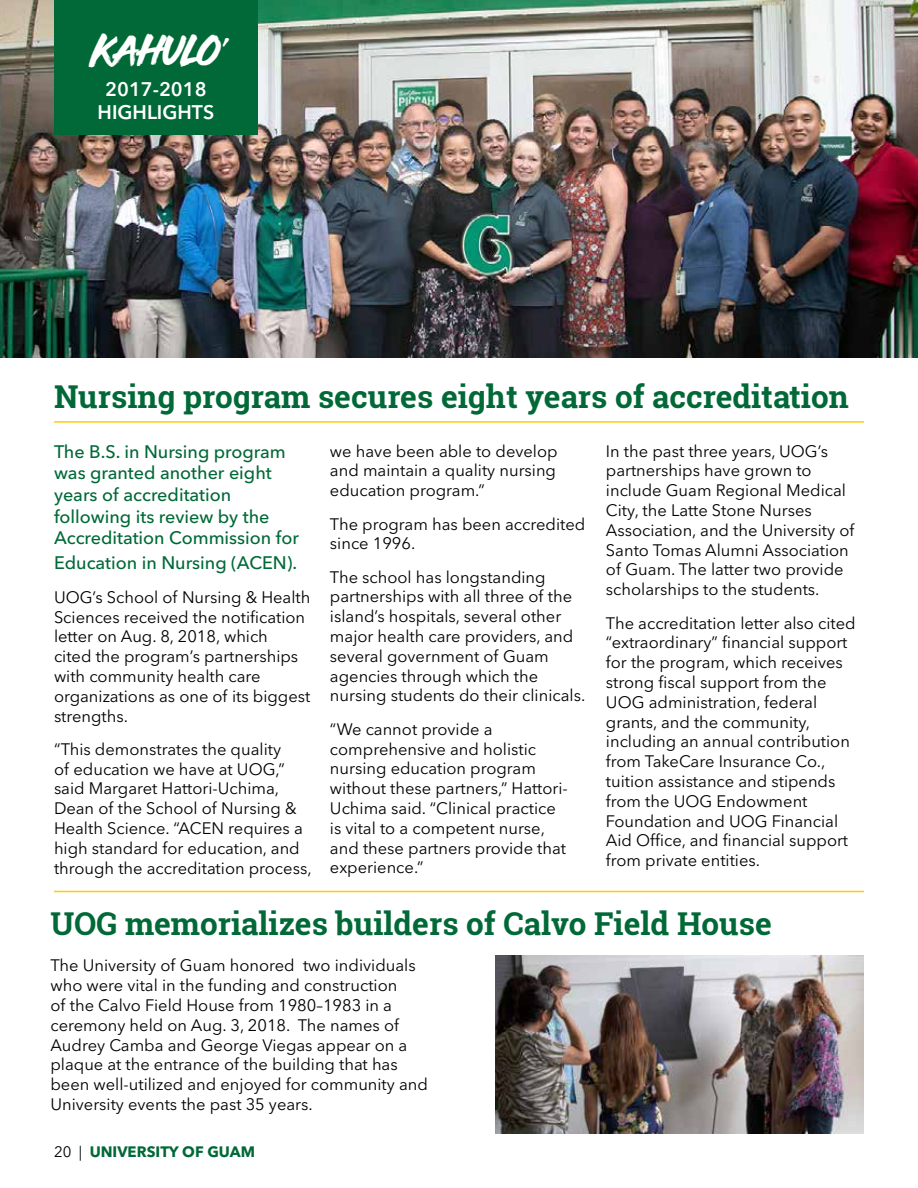
<style>
.page{position:relative;width:918px;height:1188px;background:#fff}
.page>*{position:absolute;margin:0;border:0;box-sizing:border-box;transform-origin:0 0}
.t1{font:39px "Third Rail";letter-spacing:-.04em;color:#fff}
.t2{font:700 31.5px "Roboto Slab";color:#006937}
.t3{font:600 19.5px/23.4px "Avenir Next LT Pro";color:#fff;text-align:center}
.t4{font:500 18px/21.6px "Avenir Next LT Pro";color:#006937}
.t5{font:16.5px/19.8px "Avenir Next LT Pro";color:#000}
.t6{font:700 15px "Avenir Next LT Pro";color:#006937}
.s1{font-family:"Bradley Hand ITCTT";font-weight:700}
.s2{font-weight:400;color:#000}
</style>
<div class="page">
<img style="left:0;top:0;width:918px;height:357px">
<div style="left:54px;top:0;width:204px;height:135px;background:#006937"></div>
<hr style="left:54px;top:421px;width:810px;height:2px;background:#ffcd00">
<hr style="left:54px;top:891px;width:810px;height:1px;background:#ffcd00">
<img style="left:496px;top:956px;width:368px;height:178px">
<h1 class="t1" style="left:91px;top:33px;width:140px">KAHULO<span class="s1">’</span></h1>
<p class="t3" style="left:98px;top:77px;width:118px">2017-2018<br>HIGHLIGHTS</p>
<h2 class="t2" style="left:54px;top:375px;width:796px">Nursing program secures eight years of accreditation</h2>
<p class="t4" style="left:54px;top:441px;width:246px">The B.S. in Nursing program was granted another eight years of accreditation following its review by the<br>Accreditation Commission for</p>
<p class="t4" style="left:54px;top:552px;width:245px">Education in Nursing (ACEN).</p>
<p class="t5" style="left:54px;top:587px;width:258px">UOG’s School of Nursing &amp; Health<br>Sciences received the notification letter on Aug. 8, 2018, which<br>cited the program’s partnerships with community health care organizations as one of its biggest strengths.</p>
<p class="t5" style="left:54px;top:739px;width:259px">“This demonstrates the quality<br>of education we have at UOG,” said Margaret Hattori-Uchima,<br>Dean of the School of Nursing &amp;<br>Health Science. “ACEN requires a high standard for education, and through the accreditation process,</p>
<p class="t5" style="left:330px;top:441px;width:229px;text-align:justify">we have been able to develop and maintain a quality nursing education program.”</p>
<p class="t5" style="left:330px;top:514px;width:257px">The program has been accredited since 1996.</p>
<p class="t5" style="left:330px;top:567px;width:257px">The school has longstanding partnerships with all three of the island’s hospitals, several other major health care providers, and several government of Guam agencies through which the nursing students do their clinicals.</p>
<p class="t5" style="left:330px;top:719px;width:239px">“We cannot provide a comprehensive and holistic nursing education program without these partners,” Hattori-<br>Uchima said. “Clinical practice is vital to a competent nurse, and these partners provide that experience.”</p>
<p class="t5" style="left:606px;top:441px;width:250px">In the past three years, UOG’s partnerships have grown to include Guam Regional Medical<br>City, the Latte Stone Nurses<br>Association, and the University of<br>Santo Tomas Alumni Association of Guam. The latter two provide scholarships to the students.</p>
<p class="t5" style="left:606px;top:613px;width:251px">The accreditation letter also cited “extraordinary” financial support for the program, which receives strong fiscal support from the<br>UOG administration, federal grants, and the community, including an annual contribution from TakeCare Insurance Co., tuition assistance and stipends from the UOG Endowment<br>Foundation and UOG Financial<br>Aid Office, and financial support from private entities.</p>
<h2 class="t2" style="left:50px;top:902px;width:723px">UOG memorializes builders of Calvo Field House</h2>
<p class="t5" style="left:50px;top:956px;width:379px">The University of Guam honored two individuals who were vital in the funding and construction<br>of the Calvo Field House from 1980–1983 in a ceremony held on Aug. 3, 2018. The names of Audrey Camba and George Viegas appear on a plaque at the entrance of the building that has been well-utilized and enjoyed for community and University events the past 35 years.</p>
<p class="t6" style="left:54px;top:1143px;width:203px"><span class="s2">20 |</span> UNIVERSITY OF GUAM</p>
</div>
